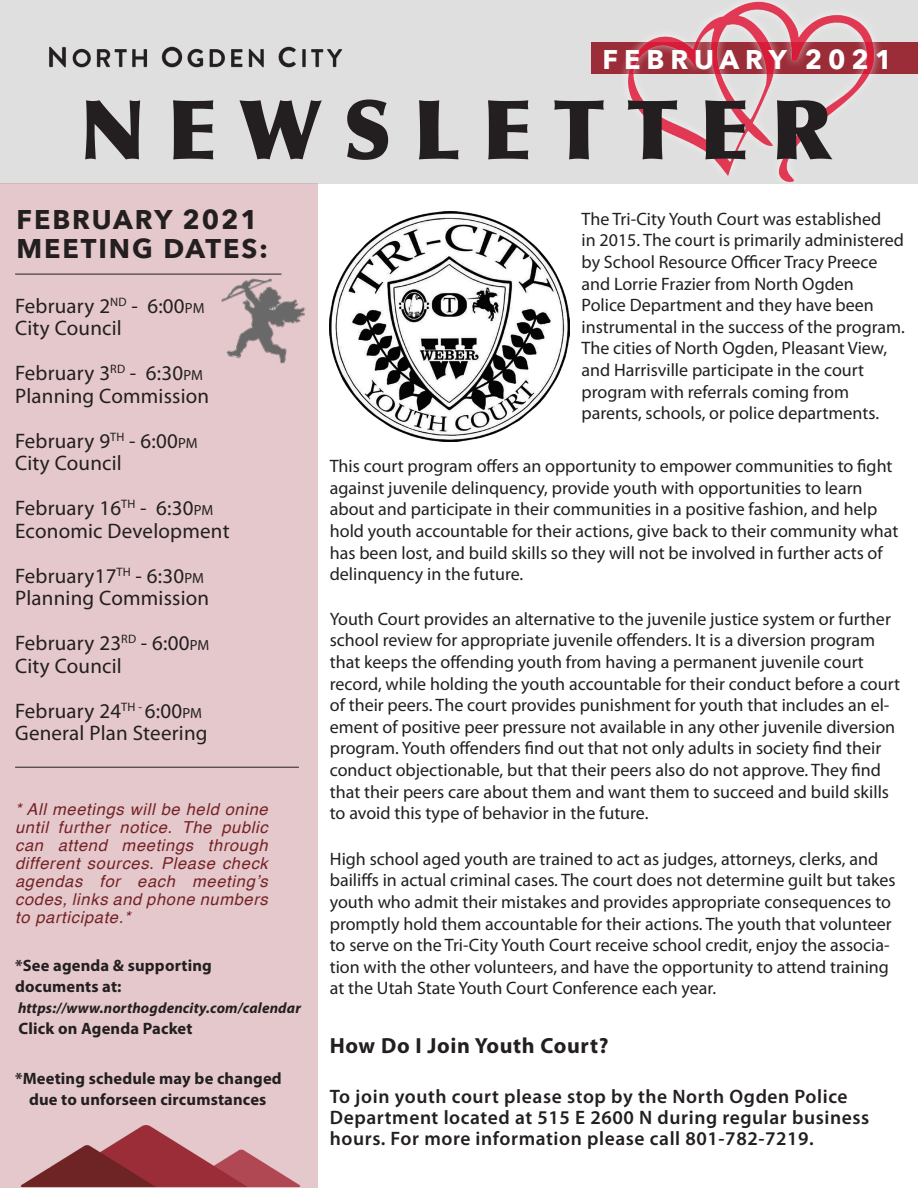
<style>
.page{position:relative;width:918px;height:1188px;background:#fff}
.page>*{position:absolute;margin:0;border:0;box-sizing:border-box;transform-origin:0 0}
.t1{font:900 82.5px "Optima";letter-spacing:.26em;color:#231f20}
.t2{font:700 27px "Avenir Next";letter-spacing:.07em;color:#231f20}
.t3{font:700 27px "Avenir Next";letter-spacing:.22em;color:#fff}
.t4{font:700 21.9px "Myriad Pro";letter-spacing:.03em;color:#231f20}
.t5{font:21px "Myriad Pro";letter-spacing:.01em;color:#231f20}
.t6{font:600 19.5px/21px "Myriad Pro";letter-spacing:.03em;color:#231f20}
.t7{font:18px/21.6px "Myriad Pro";color:#231f20}
.t8{font:italic 16.5px/18px "Helvetica";letter-spacing:.04em;color:#742327;text-align:justify}
.t9{font:700 16.5px "Myriad Pro";letter-spacing:.01em;color:#231f20}
.t10{font:italic 700 15px "Myriad Pro";letter-spacing:.01em;color:#231f20}
.s1{font-size:14.7px}
</style>
<div class="page">
<div style="left:0;top:184px;width:318px;height:1004px;background:#e5c8cb"></div>
<div style="left:0;top:0;width:918px;height:184px;background:#dfdfdf"></div>
<img style="left:20px;top:1125px;width:281px;height:63px">
<img style="left:49px;top:46px;width:294px;height:22px">
<div style="left:591px;top:43px;width:327px;height:31px;background:#9b2d38"></div>
<hr style="left:15px;top:274px;width:266px;height:1px;background:#231f20">
<hr style="left:15px;top:767px;width:284px;height:1px;background:#231f20">
<img style="left:330px;top:211px;width:239px;height:231px">
<div style="left:618px;top:0;width:265px;height:191px;background:#fff;opacity:.75"></div>
<img style="left:624px;top:0;width:254px;height:187px">
<img style="left:211px;top:273px;width:95px;height:91px">
<p class="t3" style="left:603px;top:36px;width:291px">FEBRUARY 2021</p>
<p class="t1" style="left:80px;top:80px;width:754px">NEWSLETTER</p>
<p class="t2" style="left:17px;top:196px;width:243px">FEBRUARY 2021</p>
<p class="t2" style="left:17px;top:225px;width:253px">MEETING DATES:</p>
<p class="t5" style="left:15px;top:293px;width:191px">February 2<sup>ND</sup> - 6:00<span class="s1">PM</span></p>
<p class="t5" style="left:15px;top:315px;width:108px">City Council</p>
<p class="t5" style="left:15px;top:360px;width:190px">February 3<sup>RD</sup> - 6:30<span class="s1">PM</span></p>
<p class="t5" style="left:15px;top:383px;width:196px">Planning Commission</p>
<p class="t5" style="left:15px;top:428px;width:184px">February 9<sup>TH</sup> - 6:00<span class="s1">PM</span></p>
<p class="t5" style="left:15px;top:450px;width:108px">City Council</p>
<p class="t5" style="left:15px;top:495px;width:200px">February 16<sup>TH</sup> - 6:30<span class="s1">PM</span></p>
<p class="t5" style="left:15px;top:518px;width:216px">Economic Development</p>
<p class="t5" style="left:15px;top:563px;width:191px">February17<sup>TH</sup> - 6:30<span class="s1">PM</span></p>
<p class="t5" style="left:15px;top:585px;width:196px">Planning Commission</p>
<p class="t5" style="left:15px;top:630px;width:196px">February 23<sup>RD</sup> - 6:00<span class="s1">PM</span></p>
<p class="t5" style="left:15px;top:653px;width:108px">City Council</p>
<p class="t5" style="left:15px;top:698px;width:189px">February 24<sup>TH</sup> <sup>-</sup> 6:00<span class="s1">PM</span></p>
<p class="t5" style="left:15px;top:720px;width:194px">General Plan Steering</p>
<p class="t8" style="left:15px;top:801px;width:254px">* All meetings will be held onine until further notice. The public can attend meetings through different sources. Please check agendas for each meeting’s codes, links and phone numbers to participate.*</p>
<p class="t9" style="left:15px;top:955px;width:198px">*See agenda &amp; supporting</p>
<p class="t9" style="left:15px;top:976px;width:108px">documents at:</p>
<p class="t10" style="left:18px;top:998px;width:284px">https://www.northogdencity.com/calendar</p>
<p class="t9" style="left:19px;top:1018px;width:175px">Click on Agenda Packet</p>
<p class="t9" style="left:15px;top:1067px;width:268px">*Meeting schedule may be changed</p>
<p class="t9" style="left:29px;top:1088px;width:239px">due to unforseen circumstances</p>
<p class="t7" style="left:582px;top:208px;width:301px">The Tri-City Youth Court was established</p>
<p class="t7" style="left:582px;top:229px;width:324px">in 2015. The court is primarily administered</p>
<p class="t7" style="left:582px;top:251px;width:298px">by School Resource Officer Tracy Preece and Lorrie Frazier from North Ogden</p>
<p class="t7" style="left:582px;top:294px;width:325px">Police Department and they have been instrumental in the success of the program.<br>The cities of North Ogden, Pleasant View, and Harrisville participate in the court</p>
<p class="t7" style="left:582px;top:380px;width:269px">program with referrals coming from</p>
<p class="t7" style="left:582px;top:402px;width:299px">parents, schools, or police departments.</p>
<p class="t7" style="left:330px;top:455px;width:570px">This court program offers an opportunity to empower communities to fight against juvenile delinquency, provide youth with opportunities to learn about and participate in their communities in a positive fashion, and help hold youth accountable for their actions, give back to their community what has been lost, and build skills so they will not be involved in further acts of delinquency in the future.</p>
<p class="t7" style="left:330px;top:608px;width:572px">Youth Court provides an alternative to the juvenile justice system or further school review for appropriate juvenile offenders. It is a diversion program that keeps the offending youth from having a permanent juvenile court record, while holding the youth accountable for their conduct before a court of their peers. The court provides punishment for youth that includes an el&shy;ement of positive peer pressure not available in any other juvenile diversion program. Youth offenders find out that not only adults in society find their conduct objectionable, but that their peers also do not approve. They find that their peers care about them and want them to succeed and build skills to avoid this type of behavior in the future.</p>
<p class="t7" style="left:330px;top:848px;width:567px">High school aged youth are trained to act as judges, attorneys, clerks, and bailiffs in actual criminal cases. The court does not determine guilt but takes youth who admit their mistakes and provides appropriate consequences to promptly hold them accountable for their actions. The youth that volunteer to serve on the Tri-City Youth Court receive school credit, enjoy the associa&shy;tion with the other volunteers, and have the opportunity to attend training at the Utah State Youth Court Conference each year.</p>
<p class="t4" style="left:330px;top:1031px;width:280px">How Do I Join Youth Court?</p>
<p class="t6" style="left:330px;top:1086px;width:541px">To join youth court please stop by the North Ogden Police<br>Department located at 515 E 2600 N during regular business hours. For more information please call 801-782-7219.</p>
</div>
